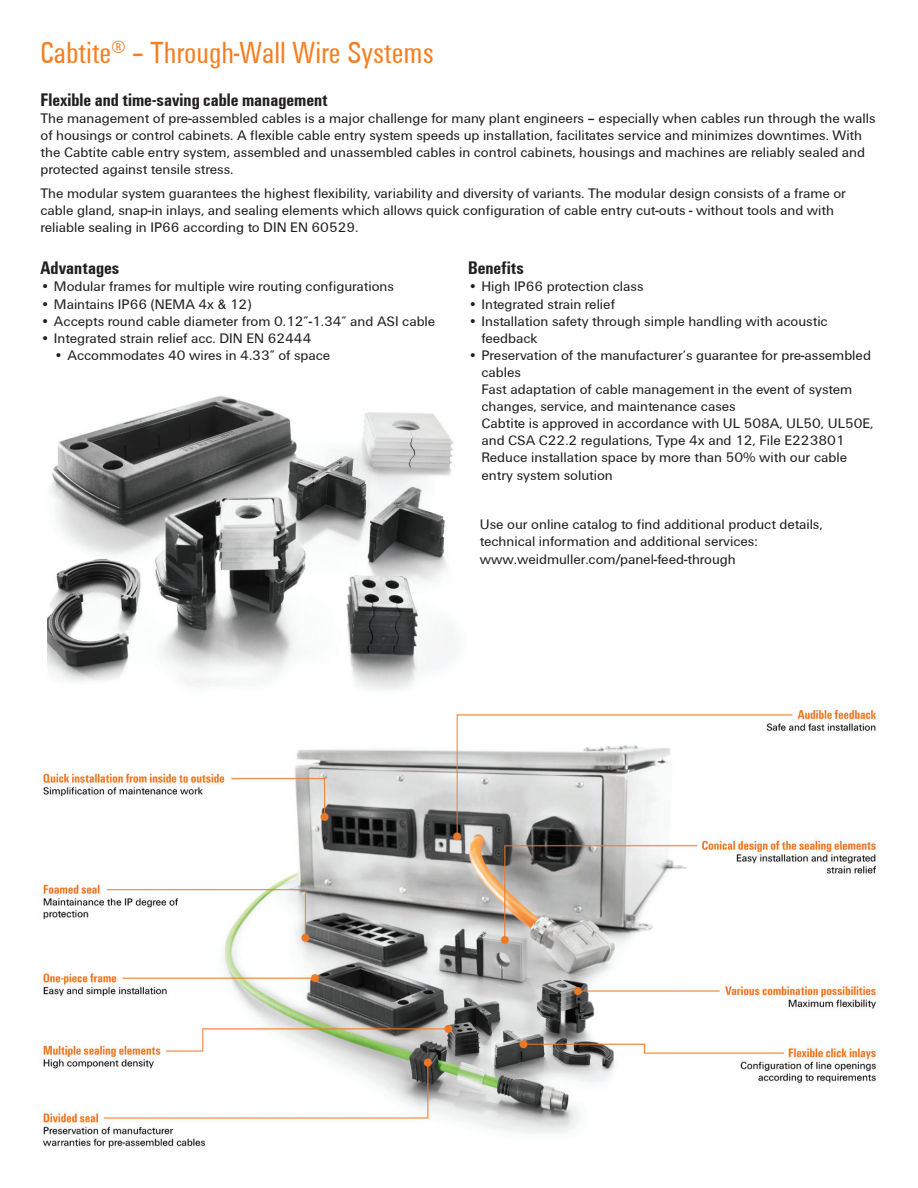
<style>
.page{position:relative;width:918px;height:1188px;background:#fff}
.page>*{position:absolute;margin:0;border:0;box-sizing:border-box;transform-origin:0 0}
.t1{font:31.5px "Weidmueller Condensed";color:#f57f21}
.t2{font:700 18.75px "Weidmueller Condensed";color:#231f20}
.t3{font:14.25px/17.1px "Weidmueller";color:#231f20}
</style>
<div class="page">
<img style="left:42px;top:709px;width:835px;height:439px">
<img style="left:47px;top:396px;width:435px;height:315px">
<h1 class="t1" style="left:40px;top:34px;width:395px">Cabtite<sup>®</sup> – Through-Wall Wire Systems</h1>
<h2 class="t2" style="left:40px;top:88px;width:289px">Flexible and time-saving cable management</h2>
<p class="t3" style="left:40px;top:109px;width:837px">The management of pre-assembled cables is a major challenge for many plant engineers – especially when cables run through the walls of housings or control cabinets. A flexible cable entry system speeds up installation, facilitates service and minimizes downtimes. With the Cabtite cable entry system, assembled and unassembled cables in control cabinets, housings and machines are reliably sealed and protected against tensile stress.</p>
<p class="t3" style="left:40px;top:184px;width:807px">The modular system guarantees the highest flexibility, variability and diversity of variants. The modular design consists of a frame or cable gland, snap-in inlays, and sealing elements which allows quick configuration of cable entry cut-outs - without tools and with reliable sealing in IP66 according to DIN EN 60529.</p>
<h2 class="t2" style="left:468px;top:257px;width:57px">Benefits</h2>
<p class="t3" style="left:468px;top:278px;width:177px">• High IP66 protection class</p>
<p class="t3" style="left:468px;top:295px;width:149px">• Integrated strain relief</p>
<p class="t3" style="left:481px;top:312px;width:348px;text-indent:-13px">• Installation safety through simple handling with acoustic feedback</p>
<p class="t3" style="left:481px;top:346px;width:391px;text-indent:-13px">• Preservation of the manufacturer‘s guarantee for pre-assembled cables</p>
<p class="t3" style="left:481px;top:381px;width:372px;text-indent:-13px">• Fast adaptation of cable management in the event of system changes, service, and maintenance cases</p>
<p class="t3" style="left:481px;top:415px;width:394px;text-indent:-13px">• Cabtite is approved in accordance with UL 508A, UL50, UL50E, and CSA C22.2 regulations, Type 4x and 12, File E223801</p>
<p class="t3" style="left:481px;top:449px;width:367px;text-indent:-13px">• Reduce installation space by more than 50% with our cable entry system solution</p>
<p class="t3" style="left:480px;top:516px;width:344px">Use our online catalog to find additional product details, technical information and additional services: www.weidmuller.com/panel-feed-through</p>
<h2 class="t2" style="left:40px;top:257px;width:80px">Advantages</h2>
<p class="t3" style="left:40px;top:278px;width:355px">• Modular frames for multiple wire routing configurations</p>
<p class="t3" style="left:40px;top:295px;width:213px">• Maintains IP66 (NEMA 4x &amp; 12)</p>
<p class="t3" style="left:40px;top:312px;width:396px">• Accepts round cable diameter from 0.12”-1.34” and ASI cable</p>
<p class="t3" style="left:40px;top:329px;width:272px">• Integrated strain relief acc. DIN EN 62444</p>
<p class="t3" style="left:54px;top:346px;width:278px">• Accommodates 40 wires in 4.33” of space</p>
</div>
